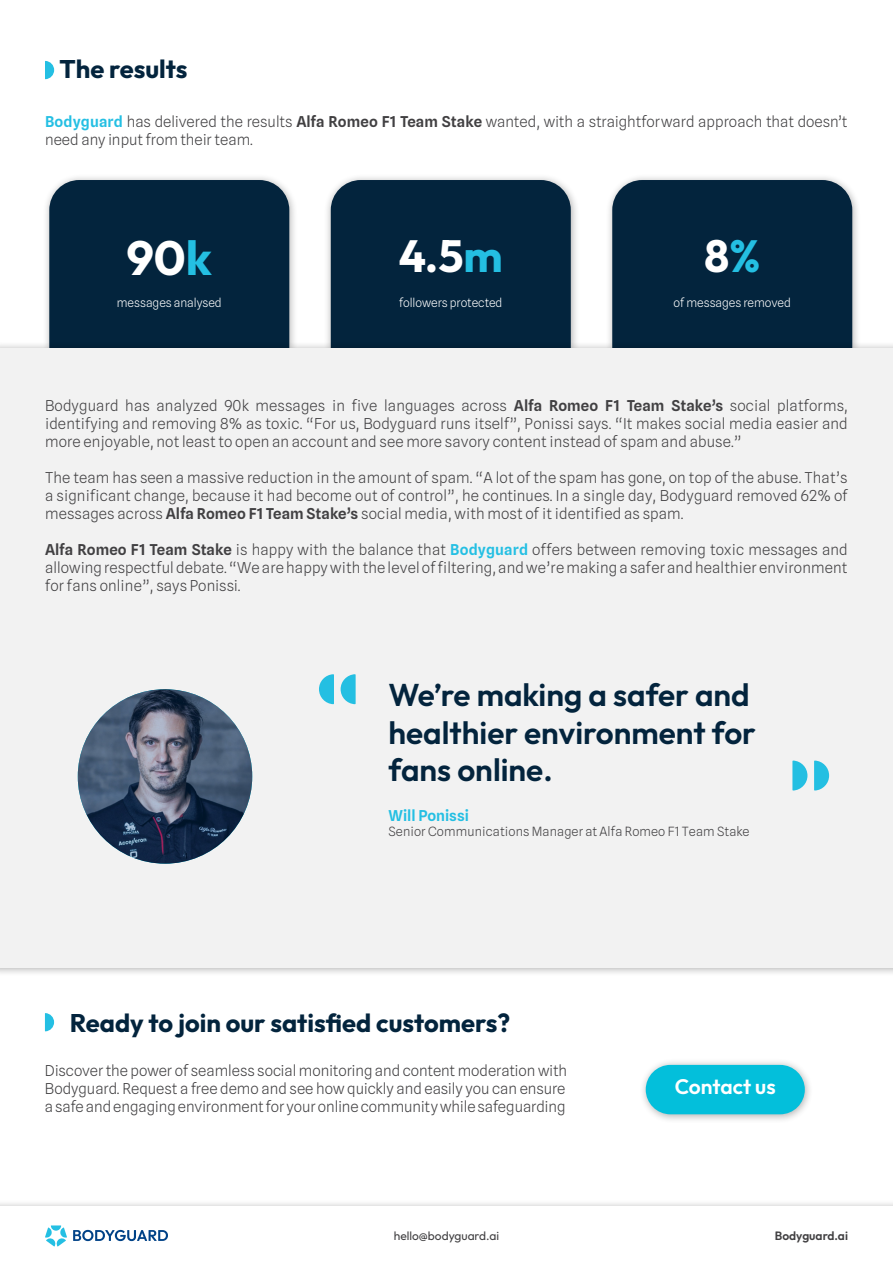
<style>
.page{position:relative;width:893px;height:1263px;background:#fff}
.page>*{position:absolute;margin:0;border:0;box-sizing:border-box;transform-origin:0 0}
.t1{font:700 48px "Outfit";color:#fff}
.t2{font:700 45px "Outfit";color:#fff}
.t3{font:600 31.5px/37.8px "Outfit";color:#03243d}
.t4{font:700 25.5px "Outfit";color:#03243d}
.t5{font:600 21px "Outfit";letter-spacing:-.005em;color:#fff}
.t6{font:300 15px/18px "Spline Sans";letter-spacing:.01em;color:#414042;text-align:justify}
.t7{font:600 15px "Spline Sans";color:#24bfe3}
.t8{font:300 12.75px "Spline Sans";letter-spacing:.01em;color:#414042}
.t9{font:300 12px "Spline Sans";color:#fff}
.t10{font:12px "Outfit";color:#414042}
.t11{font:600 12px "Outfit";color:#414042}
.s1{font-weight:600;color:#24bfe3}
.s2{font-weight:600}
.s3{color:#24bfe2}
</style>
<div class="page">
<div style="left:0;top:1199px;width:893px;height:64px;background:#000;opacity:.31"></div>
<div style="left:0;top:1206px;width:893px;height:57px;background:#fff"></div>
<svg style="left:45px;top:1225px;width:22px;height:21px"></svg>
<svg style="left:73px;top:1230px;width:95px;height:11px"></svg>
<div style="left:42px;top:173px;width:256px;height:185px;background:#000;opacity:.31"></div>
<div style="left:49px;top:180px;width:240px;height:161px;background:#03243d"></div>
<div style="left:323px;top:173px;width:257px;height:185px;background:#000;opacity:.31"></div>
<div style="left:331px;top:180px;width:240px;height:161px;background:#03243d"></div>
<div style="left:605px;top:173px;width:256px;height:185px;background:#000;opacity:.31"></div>
<div style="left:612px;top:180px;width:240px;height:161px;background:#03243d"></div>
<svg style="left:45px;top:61px;width:9px;height:18px"></svg>
<div style="left:0;top:341px;width:893px;height:636px;background:#000;opacity:.31"></div>
<div style="left:0;top:348px;width:893px;height:619px;background:#f2f2f2"></div>
<svg style="left:319px;top:674px;width:15px;height:30px"></svg>
<svg style="left:341px;top:674px;width:15px;height:30px"></svg>
<svg style="left:814px;top:760px;width:15px;height:30px"></svg>
<svg style="left:792px;top:760px;width:15px;height:30px"></svg>
<img style="left:78px;top:689px;width:174px;height:175px;border-radius:87px">
<svg style="left:45px;top:1013px;width:9px;height:18px"></svg>
<div style="left:638px;top:1058px;width:175px;height:66px;background:#000;opacity:.31"></div>
<div style="left:646px;top:1065px;width:159px;height:49px;background:#03bfdb;border-radius:25px"></div>
<p class="t4" style="left:59px;top:52px;width:129px">The results</p>
<p class="t6" style="left:45px;top:112px;width:804px"><span class="s1">Bodyguard</span> has delivered the results <span class="s2">Alfa Romeo F1 Team Stake</span> wanted, with a straightforward approach that doesn’t need any input from their team.</p>
<p class="t1" style="left:126px;top:227px;width:87px">90<span class="s3">k</span></p>
<p class="t2" style="left:399px;top:227px;width:106px">4.5<span class="s3">m</span></p>
<p class="t2" style="left:704px;top:227px;width:58px">8<span class="s3">%</span></p>
<p class="t9" style="left:117px;top:295px;width:106px">messages analysed</p>
<p class="t9" style="left:399px;top:295px;width:105px">followers protected</p>
<p class="t9" style="left:674px;top:295px;width:119px">of messages removed</p>
<p class="t6" style="left:45px;top:397px;width:804px">Bodyguard has analyzed 90k messages in five languages across <span class="s2">Alfa Romeo F1 Team Stake’s</span> social platforms, identifying and removing 8% as toxic. “For us, Bodyguard runs itself”, Ponissi says. “It makes social media easier and more enjoyable, not least to open an account and see more savory content instead of spam and abuse.”</p>
<p class="t6" style="left:45px;top:469px;width:804px">The team has seen a massive reduction in the amount of spam. “A lot of the spam has gone, on top of the abuse. That’s a significant change, because it had become out of control”, he continues. In a single day, Bodyguard removed 62% of messages across <span class="s2">Alfa Romeo F1 Team Stake’s</span> social media, with most of it identified as spam.</p>
<p class="t6" style="left:45px;top:541px;width:804px"><span class="s2">Alfa Romeo F1 Team Stake</span> is happy with the balance that <span class="s1">Bodyguard</span> offers between removing toxic messages and allowing respectful debate. “We are happy with the level of filtering, and we’re making a safer and healthier environment for fans online”, says Ponissi.</p>
<p class="t3" style="left:388px;top:677px;width:363px">We’re making a safer and</p>
<p class="t3" style="left:388px;top:715px;width:369px">healthier environment for fans online.</p>
<p class="t7" style="left:388px;top:806px;width:82px">Will Ponissi</p>
<p class="t8" style="left:388px;top:823px;width:363px">Senior Communications Manager at Alfa Romeo F1 Team Stake</p>
<p class="t4" style="left:70px;top:1006px;width:442px">Ready to join our satisfied customers?</p>
<p class="t6" style="left:45px;top:1061px;width:523px">Discover the power of seamless social monitoring and content moderation with Bodyguard. Request a free demo and see how quickly and easily you can ensure a safe and engaging environment for your online community while safeguarding</p>
<p class="t5" style="left:675px;top:1073px;width:102px">Contact us</p>
<p class="t10" style="left:394px;top:1228px;width:107px">hello@bodyguard.ai</p>
<p class="t11" style="left:775px;top:1227px;width:75px">Bodyguard.ai</p>
</div>
